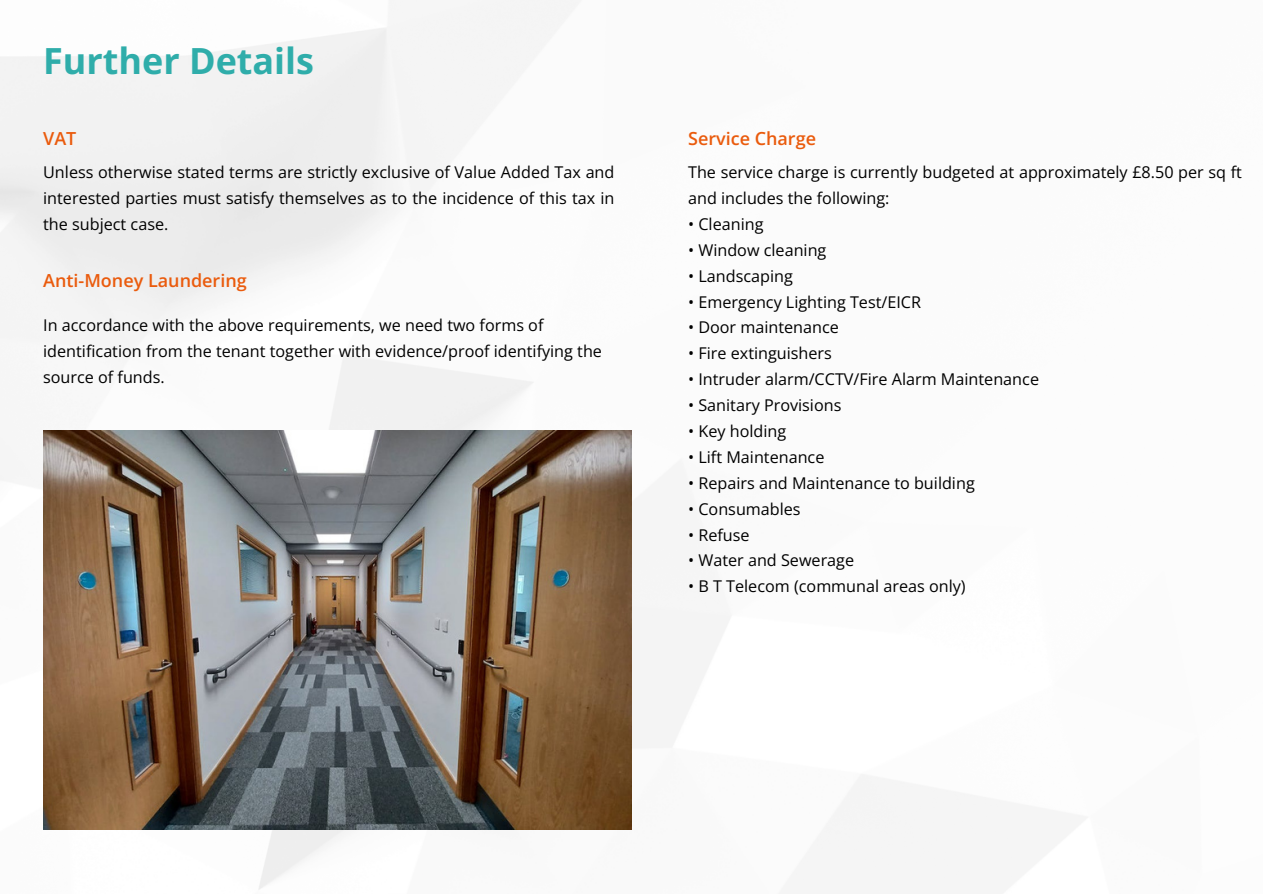
<style>
.page{position:relative;width:1263px;height:894px;background:#fff}
.page>*{position:absolute;margin:0;border:0;box-sizing:border-box;transform-origin:0 0}
.t1{font:700 36px "Open Sans";color:#2fadaa}
.t2{font:600 18px "Open Sans";color:#ea5b0d}
.t3{font:16.2px/25.8px "Open Sans";color:#000}
</style>
<div class="page">
<img style="left:0;top:0;width:1080px;height:890px">
<img style="left:43px;top:430px;width:588px;height:399px">
<p class="t1" style="left:43px;top:35px;width:272px">Further Details</p>
<p class="t2" style="left:43px;top:125px;width:35px">VAT</p>
<p class="t2" style="left:688px;top:125px;width:129px">Service Charge</p>
<p class="t3" style="left:43px;top:159px;width:573px;text-align:justify">Unless otherwise stated terms are strictly exclusive of Value Added Tax and interested parties must satisfy themselves as to the incidence of this tax in the subject case.</p>
<p class="t2" style="left:43px;top:267px;width:205px">Anti-Money Laundering</p>
<p class="t3" style="left:43px;top:312px;width:560px">In accordance with the above requirements, we need two forms of identification from the tenant together with evidence/proof identifying the source of funds.</p>
<p class="t3" style="left:688px;top:159px;width:555px">The service charge is currently budgeted at approximately £8.50 per sq ft and includes the following:</p>
<p class="t3" style="left:688px;top:210px;width:77px">• Cleaning</p>
<p class="t3" style="left:688px;top:236px;width:140px">• Window cleaning</p>
<p class="t3" style="left:688px;top:262px;width:106px">• Landscaping</p>
<p class="t3" style="left:688px;top:288px;width:234px">• Emergency Lighting Test/EICR</p>
<p class="t3" style="left:688px;top:314px;width:152px">• Door maintenance</p>
<p class="t3" style="left:688px;top:340px;width:145px">• Fire extinguishers</p>
<p class="t3" style="left:688px;top:366px;width:352px">• Intruder alarm/CCTV/Fire Alarm Maintenance</p>
<p class="t3" style="left:688px;top:392px;width:155px">• Sanitary Provisions</p>
<p class="t3" style="left:688px;top:417px;width:100px">• Key holding</p>
<p class="t3" style="left:688px;top:443px;width:138px">• Lift Maintenance</p>
<p class="t3" style="left:688px;top:469px;width:288px">• Repairs and Maintenance to building</p>
<p class="t3" style="left:688px;top:495px;width:114px">• Consumables</p>
<p class="t3" style="left:688px;top:521px;width:63px">• Refuse</p>
<p class="t3" style="left:688px;top:547px;width:168px">• Water and Sewerage</p>
<p class="t3" style="left:688px;top:573px;width:279px">• B T Telecom (communal areas only)</p>
</div>
